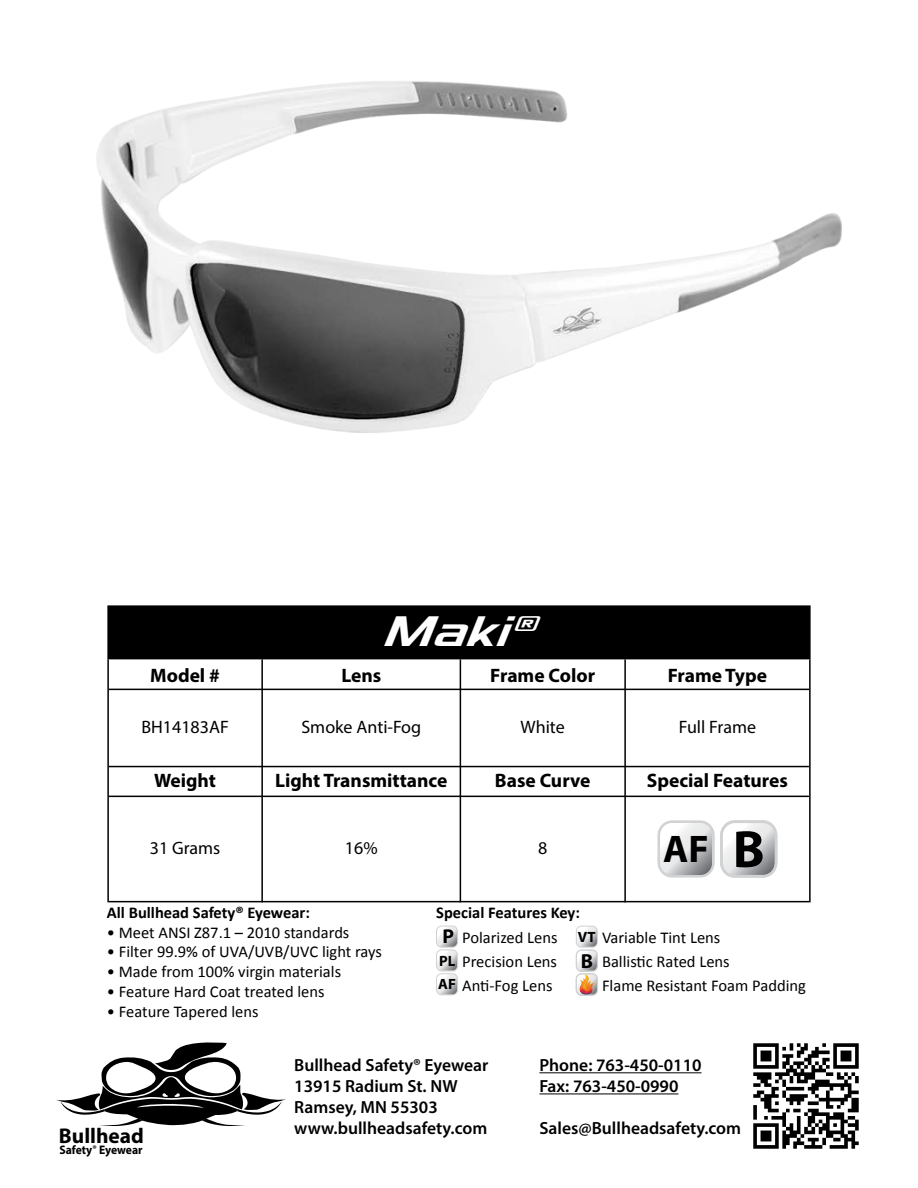
<style>
.page{position:relative;width:918px;height:1188px;background:#fff}
.page>*{position:absolute;margin:0;border:0;box-sizing:border-box;transform-origin:0 0}
.t1{font:700 52.8px "Myriad Pro";color:#000}
.t2{font:italic 700 45px "Xolonium";color:#fff}
.t3{font:700 38.7px "Myriad Pro";color:#000}
.t4{font:700 21.45px "Myriad Pro";color:#000}
.t5{font:700 20.4px "Myriad Pro";color:#000}
.t6{font:700 20.1px "Myriad Pro";color:#000}
.t7{font:700 19.5px "Myriad Pro";color:#000}
.t8{font:18px "Myriad Pro";color:#000}
.t9{font:600 17.55px/21.1px "Myriad Pro";color:#000}
.t10{font:16.5px "Calibri";color:#000}
.t11{font:700 16.5px "Calibri";color:#000}
.t12{font:700 14.85px "Myriad Pro";color:#000}
.t13{font:700 12.45px "Myriad Pro";color:#000;scale:.94 1}
.s1{font-family:"Myriad Pro";font-weight:700;font-size:14.85px}
</style>
<div class="page">
<img style="left:96px;top:81px;width:746px;height:352px">
<svg style="left:662px;top:824px;width:49px;height:50px"></svg>
<div style="left:658px;top:820px;width:57px;height:58px;border:3px solid #d1d2d4;border-radius:13px"></div>
<img style="left:753px;top:1043px;width:106px;height:106px">
<div style="left:107px;top:605px;width:704px;height:54px;background:#000;border:2px solid #000"></div>
<hr style="left:107px;top:659px;width:2px;height:243px;background:#000">
<hr style="left:261px;top:659px;width:2px;height:243px;background:#000">
<hr style="left:460px;top:659px;width:1px;height:243px;background:#000">
<hr style="left:624px;top:659px;width:2px;height:243px;background:#000">
<hr style="left:809px;top:659px;width:2px;height:243px;background:#000">
<hr style="left:109px;top:689px;width:700px;height:1px;background:#000">
<hr style="left:109px;top:766px;width:700px;height:1px;background:#000">
<hr style="left:109px;top:796px;width:700px;height:1px;background:#000">
<hr style="left:109px;top:901px;width:700px;height:1px;background:#000">
<hr style="left:539px;top:1072px;width:163px;height:1px;background:#000">
<hr style="left:539px;top:1093px;width:139px;height:1px;background:#000">
<svg style="left:56px;top:1042px;width:230px;height:84px"></svg>
<svg style="left:436px;top:926px;width:22px;height:69px"></svg>
<div style="left:436px;top:973px;width:22px;height:22px;border:1px solid #d1d2d4;border-radius:5px"></div>
<svg style="left:576px;top:926px;width:22px;height:69px"></svg>
<div style="left:576px;top:973px;width:22px;height:23px;border:1px solid #d1d2d4;border-radius:5px"></div>
<svg style="left:724px;top:825px;width:49px;height:48px"></svg>
<div style="left:720px;top:821px;width:57px;height:57px;border:3px solid #d1d2d4;border-radius:13px"></div>
<div style="left:720px;top:820px;width:57px;height:57px;border:3px solid #d1d2d4;border-radius:13px"></div>
<h2 class="t2" style="left:381px;top:606px;width:167px">Maki<sup>®</sup></h2>
<p class="t7" style="left:150px;top:662px;width:71px">Model #</p>
<p class="t7" style="left:341px;top:662px;width:41px">Lens</p>
<p class="t7" style="left:490px;top:662px;width:106px">Frame Color</p>
<p class="t7" style="left:668px;top:662px;width:101px">Frame Type</p>
<p class="t8" style="left:141px;top:716px;width:89px">BH14183AF</p>
<p class="t8" style="left:301px;top:716px;width:121px">Smoke Anti-Fog</p>
<p class="t8" style="left:521px;top:716px;width:46px">White</p>
<p class="t8" style="left:679px;top:716px;width:79px">Full Frame</p>
<p class="t7" style="left:154px;top:768px;width:64px">Weight</p>
<p class="t7" style="left:275px;top:768px;width:174px">Light Transmittance</p>
<p class="t7" style="left:495px;top:768px;width:97px">Base Curve</p>
<p class="t7" style="left:647px;top:768px;width:143px">Special Features</p>
<p class="t8" style="left:150px;top:837px;width:72px">31 Grams</p>
<p class="t8" style="left:345px;top:837px;width:34px">16%</p>
<p class="t8" style="left:538px;top:837px;width:11px">8</p>
<h3 class="t3" style="left:663px;top:823px;width:47px">AF</h3>
<h1 class="t1" style="left:733px;top:815px;width:33px">B</h1>
<p class="t11" style="left:107px;top:902px;width:205px">All Bullhead Safety® Eyewear:</p>
<p class="t10" style="left:107px;top:922px;width:244px">• Meet ANSI Z87.1 – 2010 standards</p>
<p class="t10" style="left:107px;top:942px;width:277px">• Filter 99.9% of UVA/UVB/UVC light rays</p>
<p class="t10" style="left:107px;top:961px;width:236px">• Made from 100% virgin materials</p>
<p class="t10" style="left:107px;top:981px;width:219px">• Feature Hard Coat treated lens</p>
<p class="t10" style="left:107px;top:1001px;width:153px">• Feature Tapered lens</p>
<p class="t11" style="left:436px;top:902px;width:145px">Special Features Key:</p>
<p class="t6" style="left:442px;top:923px;width:13px">P</p>
<p class="t12" style="left:438px;top:974px;width:19px">AF</p>
<p class="t10" style="left:578px;top:928px;width:144px"><span class="s1">VT</span> Variable Tint Lens</p>
<p class="t10" style="left:602px;top:975px;width:205px">Flame Resistant Foam Padding</p>
<p class="t10" style="left:462px;top:927px;width:97px">Polarized Lens</p>
<p class="t10" style="left:439px;top:951px;width:119px"><span class="s1">PL</span> Precision Lens</p>
<p class="t10" style="left:462px;top:975px;width:92px">Anti-Fog Lens</p>
<p class="t5" style="left:581px;top:947px;width:14px">B</p>
<p class="t10" style="left:602px;top:951px;width:129px">Ballistic Rated Lens</p>
<h3 class="t4" style="left:59px;top:1122px;width:86px">Bullhead</h3>
<p class="t13" style="left:59px;top:1142px;width:90px">Safety<sup>®</sup> Eyewear</p>
<p class="t9" style="left:294px;top:1054px;width:196px">Bullhead Safety® Eyewear</p>
<p class="t9" style="left:539px;top:1054px;width:164px">Phone: 763-450-0110</p>
<p class="t9" style="left:294px;top:1075px;width:165px">13915 Radium St. NW</p>
<p class="t9" style="left:539px;top:1075px;width:141px">Fax: 763-450-0990</p>
<p class="t9" style="left:294px;top:1096px;width:194px">Ramsey, MN 55303 www.bullheadsafety.com</p>
<p class="t9" style="left:539px;top:1117px;width:203px">Sales@Bullheadsafety.com</p>
</div>
